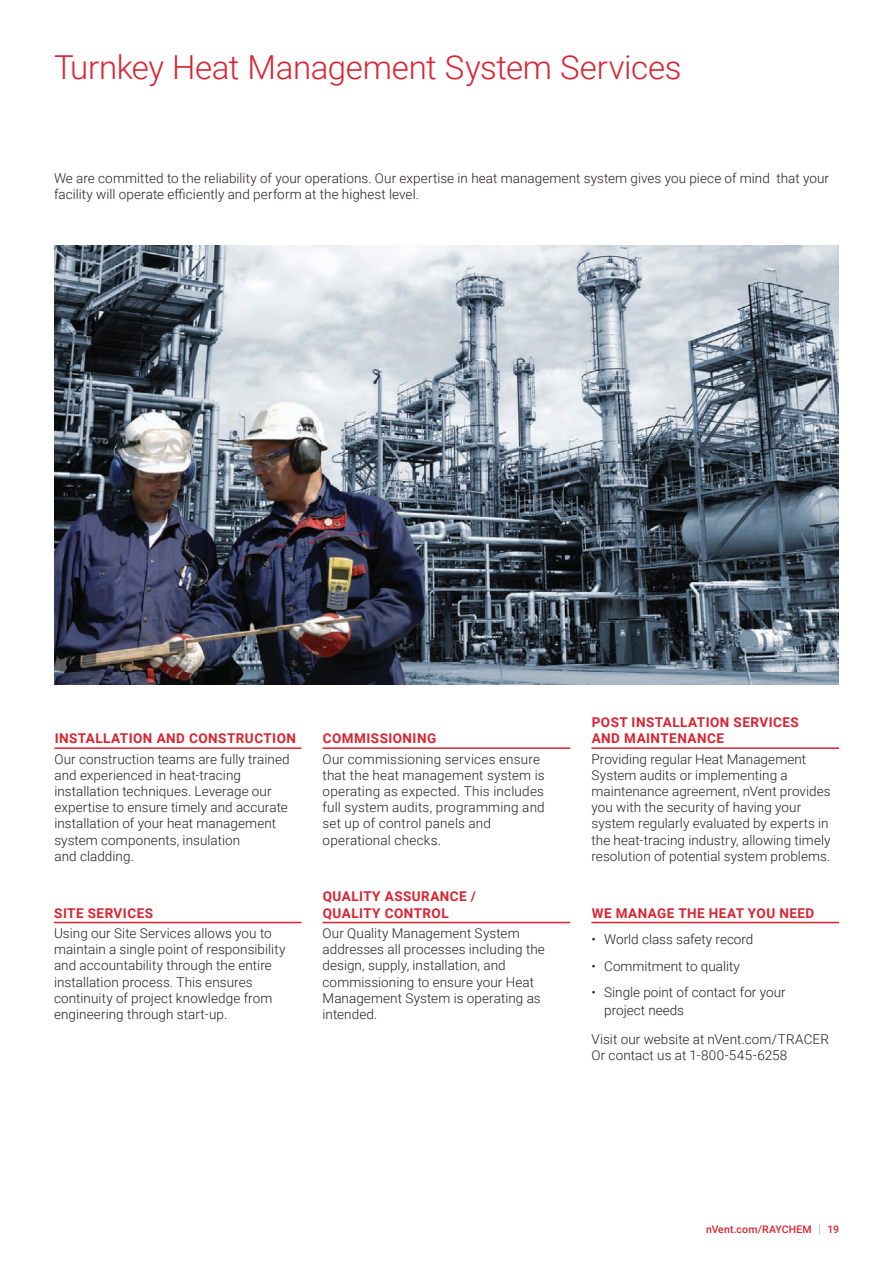
<style>
.page{position:relative;width:893px;height:1263px;background:#fff}
.page>*{position:absolute;margin:0;border:0;box-sizing:border-box;transform-origin:0 0}
.Section_header{font:300 33px "Roboto";letter-spacing:-.01em;color:#db2230}
.Main_body_text{font:300 13.5px/16.2px "Roboto";letter-spacing:.005em;color:#231f20}
.Subhead{font:700 13.5px/16.5px "Roboto";letter-spacing:.035em;color:#db2230}
.t1{font:500 10.5px "Roboto";letter-spacing:.015em;color:#db2230}
.s1{font-weight:300;font-size:12.6px;color:#8f959e}
</style>
<div class="page">
<hr style="left:54px;top:747px;width:247px;height:2px;background:#db2230">
<hr style="left:54px;top:922px;width:247px;height:1px;background:#db2230">
<hr style="left:323px;top:747px;width:247px;height:2px;background:#db2230">
<hr style="left:323px;top:922px;width:247px;height:1px;background:#db2230">
<hr style="left:591px;top:747px;width:248px;height:2px;background:#db2230">
<hr style="left:591px;top:922px;width:248px;height:1px;background:#db2230">
<img style="left:54px;top:246px;width:784px;height:438px">
<p class="Section_header" style="left:54px;top:44px;width:629px">Turnkey Heat Management System Services</p>
<p class="Main_body_text" style="left:54px;top:170px;width:777px">We are committed to the reliability of your operations. Our expertise in heat management system gives you piece of mind that your facility will operate efficiently and perform at the highest level.</p>
<p class="Subhead" style="left:55px;top:730px;width:243px">INSTALLATION AND CONSTRUCTION</p>
<p class="Main_body_text" style="left:54px;top:750px;width:237px">Our construction teams are fully trained and experienced in heat-tracing installation techniques. Leverage our expertise to ensure timely and accurate installation of your heat management system components, insulation<br>and cladding.</p>
<p class="Subhead" style="left:54px;top:904px;width:100px">SITE SERVICES</p>
<p class="Main_body_text" style="left:54px;top:924px;width:233px">Using our Site Services allows you to maintain a single point of responsibility and accountability through the entire installation process. This ensures continuity of project knowledge from engineering through start-up.</p>
<p class="Subhead" style="left:323px;top:730px;width:115px">COMMISSIONING</p>
<p class="Main_body_text" style="left:323px;top:750px;width:224px">Our commissioning services ensure that the heat management system is operating as expected. This includes full system audits, programming and set up of control panels and operational checks.</p>
<p class="Subhead" style="left:323px;top:887px;width:155px">QUALITY ASSURANCE /<br>QUALITY CONTROL</p>
<p class="Main_body_text" style="left:323px;top:924px;width:224px">Our Quality Management System addresses all processes including the design, supply, installation, and commissioning to ensure your Heat<br>Management System is operating as intended.</p>
<p class="Subhead" style="left:592px;top:713px;width:209px">POST INSTALLATION SERVICES<br>AND MAINTENANCE</p>
<p class="Main_body_text" style="left:591px;top:750px;width:241px">Providing regular Heat Management System audits or implementing a maintenance agreement, nVent provides you with the security of having your system regularly evaluated by experts in the heat-tracing industry, allowing timely resolution of potential system problems.</p>
<p class="Subhead" style="left:592px;top:904px;width:224px">WE MANAGE THE HEAT YOU NEED</p>
<p class="Main_body_text" style="left:591px;top:931px;width:163px">• World class safety record</p>
<p class="Main_body_text" style="left:591px;top:957px;width:150px">• Commitment to quality</p>
<p class="Main_body_text" style="left:604px;top:983px;width:183px;line-height:18px;text-indent:-13px">• Single point of contact for your project needs</p>
<p class="Main_body_text" style="left:591px;top:1030px;width:239px">Visit our website at nVent.com/TRACER<br>Or contact us at 1-800-545-6258</p>
<p class="t1" style="left:706px;top:1222px;width:134px">nVent.com/RAYCHEM <span class="s1">|</span> 19</p>
</div>
